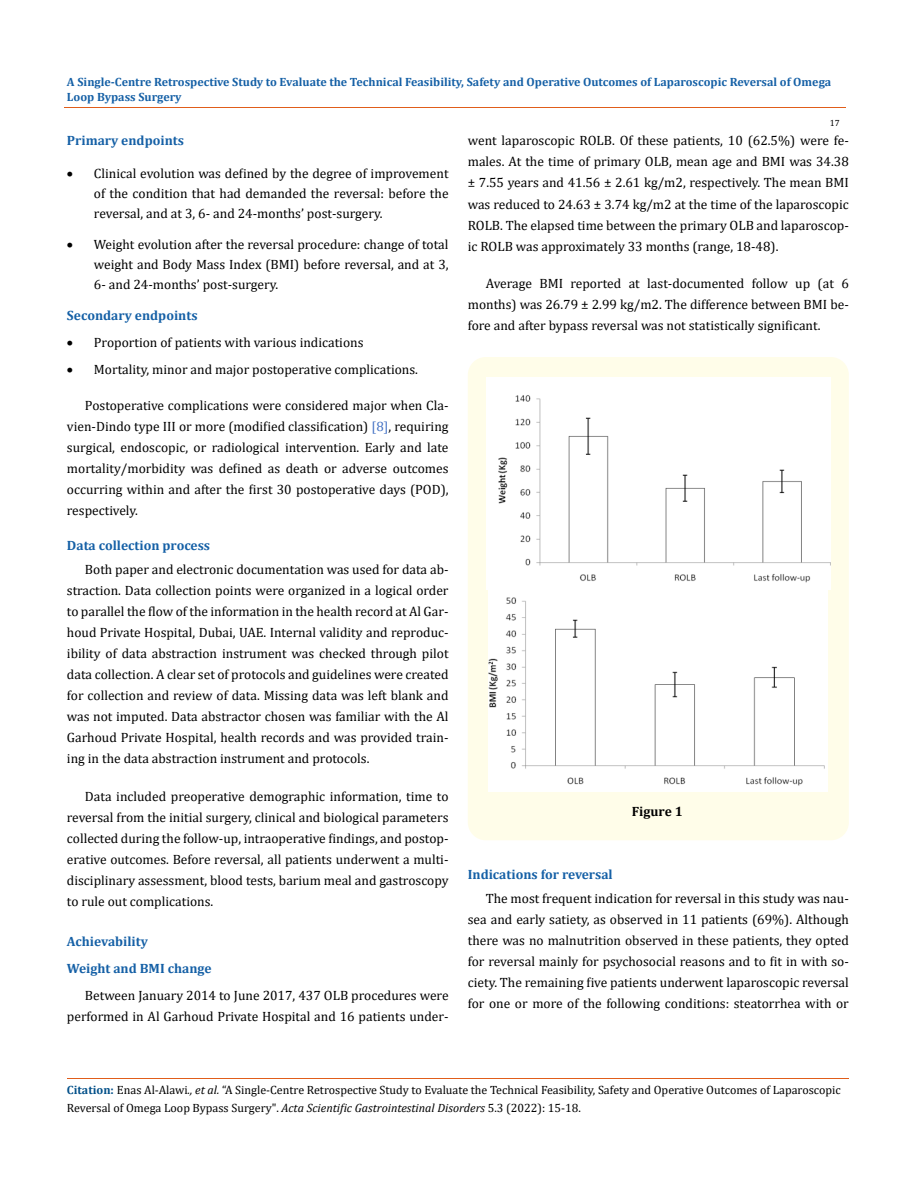
<style>
.page{position:relative;width:917px;height:1188px;background:#fff}
.page>*{position:absolute;margin:0;border:0;box-sizing:border-box;transform-origin:0 0}
.t1{font:13.5px/21px "Cambria";color:#000;text-align:justify}
.t2{font:700 13.5px/27.8px "Cambria";color:#1560a6}
.t3{font:700 13.5px "Cambria";color:#000}
.t4{font:12px/18px "Cambria";color:#000}
.t5{font:700 12px/15px "Cambria";color:#1560a6}
.t6{font:9px "Cambria";color:#000}
.s1{color:#4472c4}
.s2{font-weight:700;color:#035089}
.s3{font-style:italic}
</style>
<div class="page">
<div style="left:468px;top:357px;width:380px;height:483px;background:#fffde9;border-radius:18px"></div>
<div style="left:486px;top:378px;width:344px;height:212px;background:#fff"></div>
<div style="left:488px;top:590px;width:339px;height:202px;background:#fff"></div>
<hr style="left:64px;top:108px;width:781px;height:1px;background:#e05d1a">
<hr style="left:67px;top:1078px;width:781px;height:1px;background:#e05d1a">
<p class="t5" style="left:67px;top:74px;width:765px">A Single-Centre Retrospective Study to Evaluate the Technical Feasibility, Safety and Operative Outcomes of Laparoscopic Reversal of Omega<br>Loop Bypass Surgery</p>
<p class="t2" style="left:67px;top:126px;width:119px">Primary endpoints</p>
<p class="t1" style="left:94px;top:163px;width:356px;line-height:20.2px;text-indent:-27px">• Clinical evolution was defined by the degree of improvement of the condition that had demanded the reversal: before the reversal, and at 3, 6- and 24-months’ post-surgery.</p>
<p class="t1" style="left:94px;top:234px;width:356px;line-height:20.2px;text-indent:-27px">• Weight evolution after the reversal procedure: change of total weight and Body Mass Index (BMI) before reversal, and at 3, 6- and 24-months’ post-surgery.</p>
<p class="t2" style="left:67px;top:301px;width:132px">Secondary endpoints</p>
<p class="t1" style="left:67px;top:332px;width:298px">• Proportion of patients with various indications</p>
<p class="t1" style="left:67px;top:359px;width:352px">• Mortality, minor and major postoperative complications.</p>
<p class="t1" style="left:67px;top:395px;width:383px;text-indent:18px">Postoperative complications were considered major when Cla&shy;vien-Dindo type III or more (modified classification) <span class="s1">[8]</span>, requiring surgical, endoscopic, or radiological intervention. Early and late mortality/morbidity was defined as death or adverse outcomes occurring within and after the first 30 postoperative days (POD), respectively.</p>
<p class="t2" style="left:67px;top:531px;width:145px">Data collection process</p>
<p class="t1" style="left:67px;top:559px;width:383px;text-indent:18px">Both paper and electronic documentation was used for data ab&shy;straction. Data collection points were organized in a logical order to parallel the flow of the information in the health record at Al Gar&shy;houd Private Hospital, Dubai, UAE. Internal validity and reproduc&shy;ibility of data abstraction instrument was checked through pilot data collection. A clear set of protocols and guidelines were created for collection and review of data. Missing data was left blank and was not imputed. Data abstractor chosen was familiar with the Al Garhoud Private Hospital, health records and was provided train&shy;ing in the data abstraction instrument and protocols.</p>
<p class="t1" style="left:67px;top:786px;width:383px;text-indent:18px">Data included preoperative demographic information, time to reversal from the initial surgery, clinical and biological parameters collected during the follow-up, intraoperative findings, and postop&shy;erative outcomes. Before reversal, all patients underwent a multi&shy;disciplinary assessment, blood tests, barium meal and gastroscopy to rule out complications.</p>
<p class="t2" style="left:67px;top:927px;width:146px">Achievability<br>Weight and BMI change</p>
<p class="t1" style="left:67px;top:985px;width:383px;text-align:right">Between January 2014 to June 2017, 437 OLB procedures were performed in Al Garhoud Private Hospital and 16 patients under-</p>
<p class="t6" style="left:829px;top:118px;width:11px">17</p>
<p class="t1" style="left:468px;top:130px;width:382px">went laparoscopic ROLB. Of these patients, 10 (62.5%) were fe&shy;males. At the time of primary OLB, mean age and BMI was 34.38 ± 7.55 years and 41.56 ± 2.61 kg/m2, respectively. The mean BMI was reduced to 24.63 ± 3.74 kg/m2 at the time of the laparoscopic ROLB. The elapsed time between the primary OLB and laparoscop&shy;ic ROLB was approximately 33 months (range, 18-48).</p>
<p class="t1" style="left:468px;top:273px;width:382px;text-indent:18px">Average BMI reported at last-documented follow up (at 6 months) was 26.79 ± 2.99 kg/m2. The difference between BMI be&shy;fore and after bypass reversal was not statistically significant.</p>
<p class="t3" style="left:632px;top:802px;width:52px">Figure 1</p>
<p class="t2" style="left:468px;top:860px;width:146px">Indications for reversal</p>
<p class="t1" style="left:468px;top:888px;width:382px;text-indent:18px">The most frequent indication for reversal in this study was nau&shy;sea and early satiety, as observed in 11 patients (69%). Although there was no malnutrition observed in these patients, they opted for reversal mainly for psychosocial reasons and to fit in with so&shy;ciety. The remaining five patients underwent laparoscopic reversal for one or more of the following conditions: steatorrhea with or</p>
<p class="t4" style="left:67px;top:1081px;width:775px"><span class="s2">Citation:</span> Enas Al-Alawi<span class="s3">., et al.</span> “A Single-Centre Retrospective Study to Evaluate the Technical Feasibility, Safety and Operative Outcomes of Laparoscopic<br>Reversal of Omega Loop Bypass Surgery". <span class="s3">Acta Scientific Gastrointestinal Disorders</span> 5.3 (2022): 15-18.</p>
</div>
